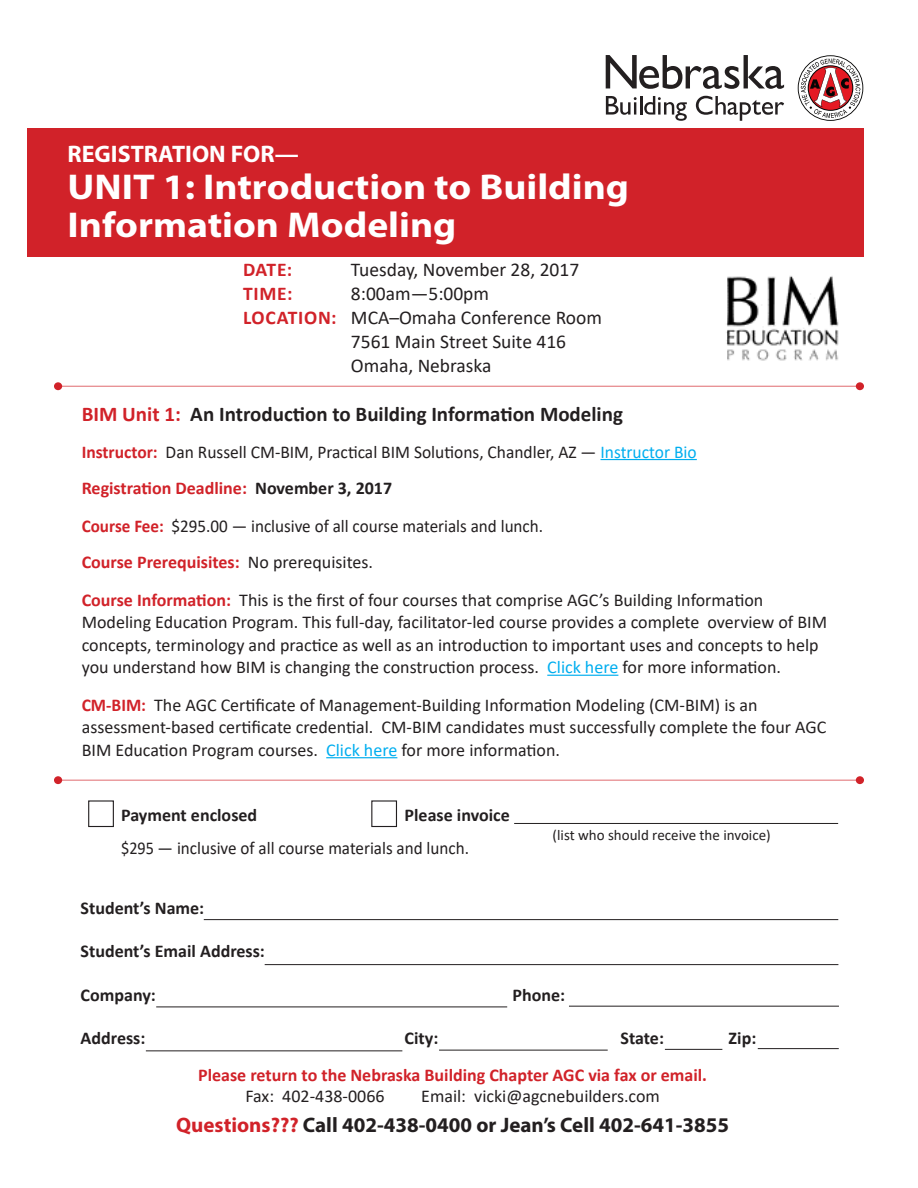
<style>
.page{position:relative;width:918px;height:1188px;background:#fff}
.page>*{position:absolute;margin:0;border:0;box-sizing:border-box;transform-origin:0 0}
.t1{font:700 36px "Myriad Pro";color:#fff;scale:1.1 1}
.t2{font:700 24px "Myriad Pro";color:#fff}
.t3{font:700 21px "Calibri";color:#231f20}
.t4{font:700 21px "Myriad Pro";color:#231f20}
.t5{font:19.5px "Calibri";color:#231f20}
.t6{font:700 19.5px "Calibri";letter-spacing:.04em;color:#d12229}
.t7{font:18px/22.5px "Calibri";color:#231f20}
.t8{font:700 18px "Calibri";color:#d12229}
.t9{font:700 18px "Calibri";color:#231f20}
.t10{font:18px "Calibri";color:#231f20;scale:.95 1}
.t11{font:18px "Calibri";color:#231f20;scale:.9 1}
.t12{font:15px "Calibri";color:#231f20}
.s1{font-weight:700;color:#d12229}
.s2{color:#d12229}
.s3{color:#00aeef}
.s4{color:#231f20}
.s5{font-weight:400;color:#231f20}
</style>
<div class="page">
<hr style="left:601px;top:459px;width:96px;height:1px;background:#00aeef">
<hr style="left:547px;top:675px;width:71px;height:1px;background:#00aeef">
<hr style="left:326px;top:757px;width:71px;height:1px;background:#00aeef">
<img style="left:726px;top:276px;width:113px;height:85px">
<hr style="left:59px;top:386px;width:801px;height:1px;background:#d12229">
<div style="left:54px;top:382px;width:8px;height:8px;border:2px solid #d12229;border-radius:50%"></div>
<div style="left:856px;top:382px;width:8px;height:8px;border:2px solid #d12229;border-radius:50%"></div>
<hr style="left:59px;top:780px;width:801px;height:1px;background:#d12229">
<div style="left:54px;top:776px;width:8px;height:8px;border:2px solid #d12229;border-radius:50%"></div>
<div style="left:856px;top:776px;width:8px;height:8px;border:2px solid #d12229;border-radius:50%"></div>
<div style="left:27px;top:128px;width:837px;height:128px;background:#d12229"></div>
<svg style="left:798px;top:55px;width:65px;height:66px"></svg>
<svg style="left:799px;top:56px;width:63px;height:64px"></svg>
<svg style="left:801px;top:59px;width:59px;height:59px"></svg>
<svg style="left:606px;top:55px;width:178px;height:34px"></svg>
<svg style="left:606px;top:96px;width:81px;height:25px"></svg>
<svg style="left:696px;top:96px;width:88px;height:25px"></svg>
<hr style="left:204px;top:919px;width:634px;height:1px;background:#231f20">
<hr style="left:265px;top:964px;width:573px;height:1px;background:#231f20">
<hr style="left:156px;top:1007px;width:351px;height:1px;background:#231f20">
<hr style="left:569px;top:1006px;width:270px;height:1px;background:#231f20">
<hr style="left:439px;top:1050px;width:169px;height:1px;background:#231f20">
<hr style="left:146px;top:1050px;width:256px;height:1px;background:#231f20">
<hr style="left:758px;top:1048px;width:81px;height:1px;background:#231f20">
<hr style="left:665px;top:1049px;width:57px;height:1px;background:#231f20">
<div style="left:88px;top:800px;width:26px;height:27px;border:1px solid #231f20"></div>
<div style="left:371px;top:800px;width:26px;height:27px;border:1px solid #231f20"></div>
<hr style="left:514px;top:823px;width:324px;height:1px;background:#231f20">
<p class="t2" style="left:68px;top:138px;width:233px">REGISTRATION FOR—</p>
<p class="t1" style="left:68px;top:164px;width:512px">UNIT 1: Introduction to Building</p>
<p class="t1" style="left:68px;top:201px;width:355px">Information Modeling</p>
<p class="t6" style="left:243px;top:256px;width:51px">DATE:</p>
<p class="t5" style="left:351px;top:256px;width:230px">Tuesday, November 28, 2017</p>
<p class="t6" style="left:243px;top:280px;width:51px">TIME:</p>
<p class="t5" style="left:351px;top:280px;width:140px">8:00am—5:00pm</p>
<p class="t5" style="left:243px;top:304px;width:361px"><span class="s1">LOCATION:</span> MCA–Omaha Conference Room</p>
<p class="t5" style="left:351px;top:328px;width:217px">7561 Main Street Suite 416</p>
<p class="t5" style="left:351px;top:352px;width:142px">Omaha, Nebraska</p>
<p class="t3" style="left:82px;top:399px;width:543px"><span class="s2">BIM Unit 1:</span> An Introduction to Building Information Modeling</p>
<p class="t7" style="left:82px;top:440px;width:617px"><span class="s1">Instructor:</span> Dan Russell CM-BIM, Practical BIM Solutions, Chandler, AZ — <span class="s3">Instructor Bio</span></p>
<p class="t8" style="left:82px;top:475px;width:312px">Registration Deadline: <span class="s4">November 3, 2017</span></p>
<p class="t10" style="left:82px;top:513px;width:487px"><span class="s1">Course Fee:</span> $295.00 — inclusive of all course materials and lunch.</p>
<p class="t8" style="left:82px;top:549px;width:293px">Course Prerequisites: <span class="s5">No prerequisites.</span></p>
<p class="t7" style="left:82px;top:588px;width:747px"><span class="s1">Course Information:</span> This is the first of four courses that comprise AGC’s Building Information Modeling Education Program. This full-day, facilitator-led course provides a complete overview of BIM concepts, terminology and practice as well as an introduction to important uses and concepts to help you understand how BIM is changing the construction process. <span class="s3">Click here</span> for more information.</p>
<p class="t7" style="left:82px;top:693px;width:746px"><span class="s1">CM-BIM:</span> The AGC Certificate of Management-Building Information Modeling (CM-BIM) is an assessment-based certificate credential. CM-BIM candidates must successfully complete the four AGC<br>BIM Education Program courses. <span class="s3">Click here</span> for more information.</p>
<p class="t9" style="left:121px;top:802px;width:138px">Payment enclosed</p>
<p class="t9" style="left:405px;top:802px;width:107px">Please invoice</p>
<p class="t11" style="left:121px;top:835px;width:388px">$295 — inclusive of all course materials and lunch.</p>
<p class="t12" style="left:553px;top:824px;width:220px">(list who should receive the invoice)</p>
<p class="t9" style="left:81px;top:895px;width:125px">Student’s Name:</p>
<p class="t9" style="left:81px;top:939px;width:186px">Student’s Email Address:</p>
<p class="t9" style="left:81px;top:982px;width:77px">Company:</p>
<p class="t9" style="left:513px;top:982px;width:54px">Phone:</p>
<p class="t9" style="left:81px;top:1026px;width:66px">Address:</p>
<p class="t9" style="left:405px;top:1026px;width:35px">City:</p>
<p class="t9" style="left:621px;top:1026px;width:45px">State:</p>
<p class="t9" style="left:729px;top:1026px;width:29px">Zip:</p>
<p class="t8" style="left:198px;top:1062px;width:510px">Please return to the Nebraska Building Chapter AGC via fax or email.</p>
<p class="t7" style="left:245px;top:1085px;width:141px">Fax: 402-438-0066</p>
<p class="t7" style="left:421px;top:1085px;width:240px">Email: vicki@agcnebuilders.com</p>
<p class="t4" style="left:176px;top:1112px;width:555px"><span class="s2">Questions???</span> Call 402-438-0400 or Jean’s Cell 402-641-3855</p>
</div>
